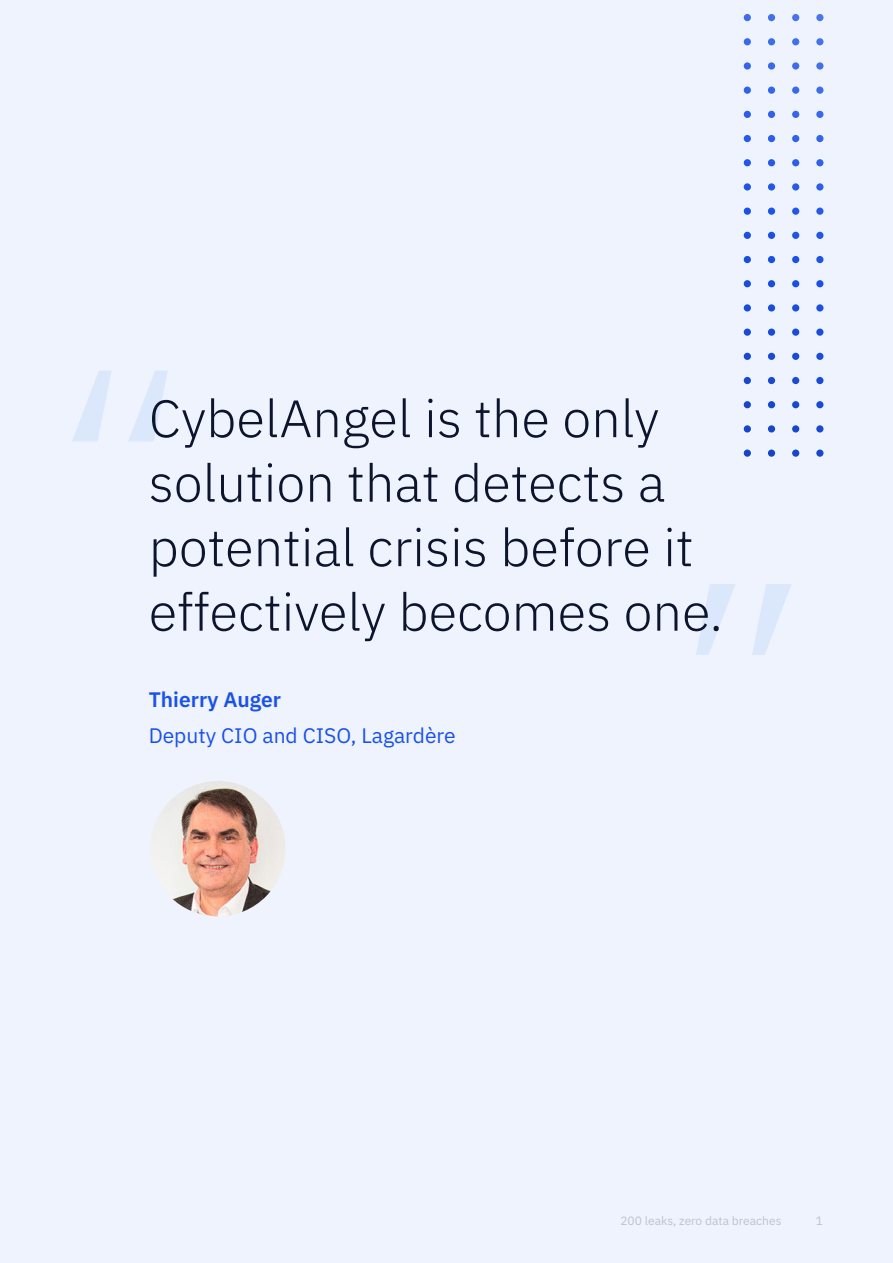
<style>
.page{position:relative;width:893px;height:1263px;background:#eff3fe}
.page>*{position:absolute;margin:0;border:0;box-sizing:border-box;transform-origin:0 0}
.t1{font:300 52.5px/64.5px "IBM Plex Sans";color:#0c142e}
.t2{font:21px/36px "IBM Plex Sans";color:#1951e9}
.t3{font:12px "IBM Plex Sans";color:#bfc2cb}
.s1{font-weight:600}
</style>
<div class="page">
<svg style="left:72px;top:371px;width:96px;height:70px"></svg>
<svg style="left:696px;top:584px;width:95px;height:71px"></svg>
<img style="left:150px;top:781px;width:136px;height:135px;border-radius:68px">
<svg style="left:744px;top:14px;width:79px;height:152px"></svg>
<p class="t1" style="left:149px;top:382px;width:576px">CybelAngel is the only solution that detects a potential crisis before it effectively becomes one.</p>
<p class="t2" style="left:149px;top:679px;width:308px"><span class="s1">Thierry Auger<br></span>Deputy CIO and CISO, Lagardère</p>
<p class="t3" style="left:620px;top:1211px;width:163px">200 leaks, zero data breaches</p>
<p class="t3" style="left:816px;top:1211px;width:9px">1</p>
</div>
